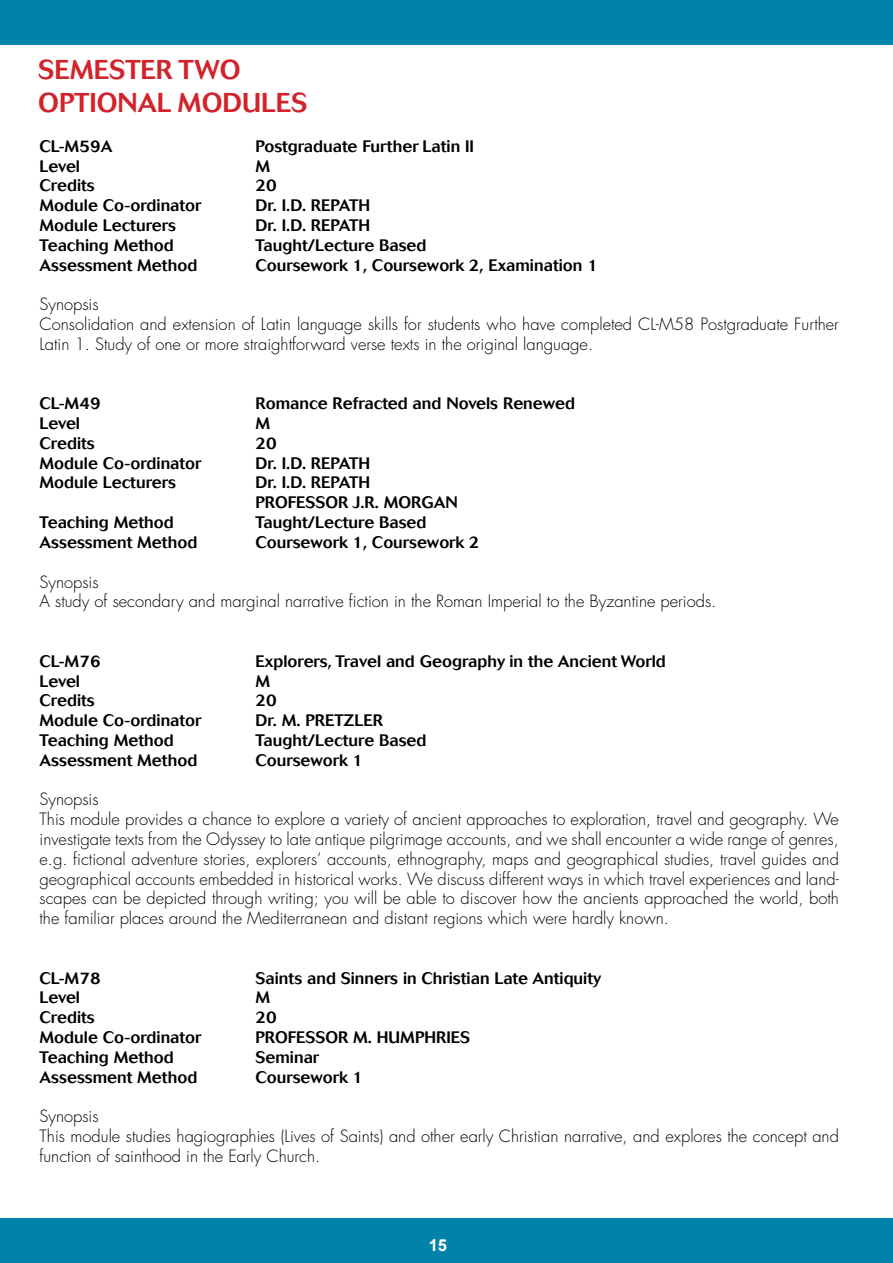
<style>
.page{position:relative;width:893px;height:1263px;background:#fff}
.page>*{position:absolute;margin:0;border:0;box-sizing:border-box;transform-origin:0 0}
.t1{font:500 27px/32.4px "Cosmos BQ";color:#d2232a}
.t2{font:300 condensed 16.5px/19.8px "Futura LT";color:#000}
.t3{font:500 16.5px/19.8px "Cosmos BQ";color:#000}
.t4{font:700 16.5px "Arial";color:#fff}
</style>
<div class="page">
<div style="left:0;top:1219px;width:893px;height:44px;background:#0083a9"></div>
<div style="left:0;top:0;width:893px;height:44px;background:#0083a9"></div>
<h1 class="t1" style="left:38px;top:54px;width:271px">SEMESTER TWO<br>OPTIONAL MODULES</h1>
<p class="t3" style="left:40px;top:136px;width:74px">CL-M59A</p>
<p class="t3" style="left:256px;top:136px;width:220px">Postgraduate Further Latin II</p>
<p class="t3" style="left:40px;top:156px;width:42px">Level</p>
<p class="t3" style="left:256px;top:156px;width:16px">M</p>
<p class="t3" style="left:40px;top:176px;width:57px">Credits</p>
<p class="t3" style="left:256px;top:176px;width:23px">20</p>
<p class="t3" style="left:40px;top:196px;width:163px">Module Co-ordinator</p>
<p class="t3" style="left:256px;top:196px;width:116px">Dr. I.D. REPATH</p>
<p class="t3" style="left:40px;top:216px;width:138px">Module Lecturers</p>
<p class="t3" style="left:256px;top:216px;width:116px">Dr. I.D. REPATH</p>
<p class="t3" style="left:40px;top:235px;width:136px">Teaching Method</p>
<p class="t3" style="left:256px;top:235px;width:172px">Taught/Lecture Based</p>
<p class="t3" style="left:40px;top:255px;width:159px">Assessment Method</p>
<p class="t3" style="left:256px;top:255px;width:344px">Coursework 1, Coursework 2, Examination 1</p>
<p class="t2" style="left:40px;top:295px;width:801px">Synopsis<br>Consolidation and extension of Latin language skills for students who have completed CL-M58 Postgraduate Further<br>Latin 1. Study of one or more straightforward verse texts in the original language.</p>
<p class="t3" style="left:40px;top:394px;width:63px">CL-M49</p>
<p class="t3" style="left:256px;top:394px;width:321px">Romance Refracted and Novels Renewed</p>
<p class="t3" style="left:40px;top:414px;width:42px">Level</p>
<p class="t3" style="left:256px;top:414px;width:16px">M</p>
<p class="t3" style="left:40px;top:433px;width:57px">Credits</p>
<p class="t3" style="left:256px;top:433px;width:23px">20</p>
<p class="t3" style="left:40px;top:453px;width:163px">Module Co-ordinator</p>
<p class="t3" style="left:256px;top:453px;width:116px">Dr. I.D. REPATH</p>
<p class="t3" style="left:40px;top:473px;width:138px">Module Lecturers</p>
<p class="t3" style="left:256px;top:473px;width:204px">Dr. I.D. REPATH<br>PROFESSOR J.R. MORGAN</p>
<p class="t3" style="left:40px;top:513px;width:136px">Teaching Method</p>
<p class="t3" style="left:256px;top:513px;width:172px">Taught/Lecture Based</p>
<p class="t3" style="left:40px;top:532px;width:159px">Assessment Method</p>
<p class="t3" style="left:256px;top:532px;width:225px">Coursework 1, Coursework 2</p>
<p class="t2" style="left:40px;top:572px;width:678px">Synopsis<br>A study of secondary and marginal narrative fiction in the Roman Imperial to the Byzantine periods.</p>
<p class="t3" style="left:40px;top:651px;width:63px">CL-M76</p>
<p class="t3" style="left:256px;top:651px;width:412px">Explorers, Travel and Geography in the Ancient World</p>
<p class="t3" style="left:40px;top:671px;width:42px">Level</p>
<p class="t3" style="left:256px;top:671px;width:16px">M</p>
<p class="t3" style="left:40px;top:691px;width:57px">Credits</p>
<p class="t3" style="left:256px;top:691px;width:23px">20</p>
<p class="t3" style="left:40px;top:711px;width:163px">Module Co-ordinator</p>
<p class="t3" style="left:256px;top:711px;width:129px">Dr. M. PRETZLER</p>
<p class="t3" style="left:40px;top:730px;width:136px">Teaching Method</p>
<p class="t3" style="left:256px;top:730px;width:172px">Taught/Lecture Based</p>
<p class="t3" style="left:40px;top:750px;width:159px">Assessment Method</p>
<p class="t3" style="left:256px;top:750px;width:109px">Coursework 1</p>
<p class="t2" style="left:40px;top:790px;width:801px">Synopsis<br>This module provides a chance to explore a variety of ancient approaches to exploration, travel and geography. We investigate texts from the Odyssey to late antique pilgrimage accounts, and we shall encounter a wide range of genres, e.g. fictional adventure stories, explorers’ accounts, ethnography, maps and geographical studies, travel guides and geographical accounts embedded in historical works. We discuss different ways in which travel experiences and land&shy;scapes can be depicted through writing; you will be able to discover how the ancients approached the world, both the familiar places around the Mediterranean and distant regions which were hardly known.</p>
<p class="t3" style="left:40px;top:968px;width:63px">CL-M78</p>
<p class="t3" style="left:256px;top:968px;width:347px">Saints and Sinners in Christian Late Antiquity</p>
<p class="t3" style="left:40px;top:988px;width:42px">Level</p>
<p class="t3" style="left:256px;top:988px;width:16px">M</p>
<p class="t3" style="left:40px;top:1008px;width:57px">Credits</p>
<p class="t3" style="left:256px;top:1008px;width:23px">20</p>
<p class="t3" style="left:40px;top:1027px;width:163px">Module Co-ordinator</p>
<p class="t3" style="left:256px;top:1027px;width:216px">PROFESSOR M. HUMPHRIES</p>
<p class="t3" style="left:40px;top:1047px;width:136px">Teaching Method</p>
<p class="t3" style="left:256px;top:1047px;width:65px">Seminar</p>
<p class="t3" style="left:40px;top:1067px;width:159px">Assessment Method</p>
<p class="t3" style="left:256px;top:1067px;width:109px">Coursework 1</p>
<p class="t2" style="left:40px;top:1107px;width:801px">Synopsis<br>This module studies hagiographies (Lives of Saints) and other early Christian narrative, and explores the concept and function of sainthood in the Early Church.</p>
<p class="t4" style="left:429px;top:1235px;width:20px">15</p>
</div>
